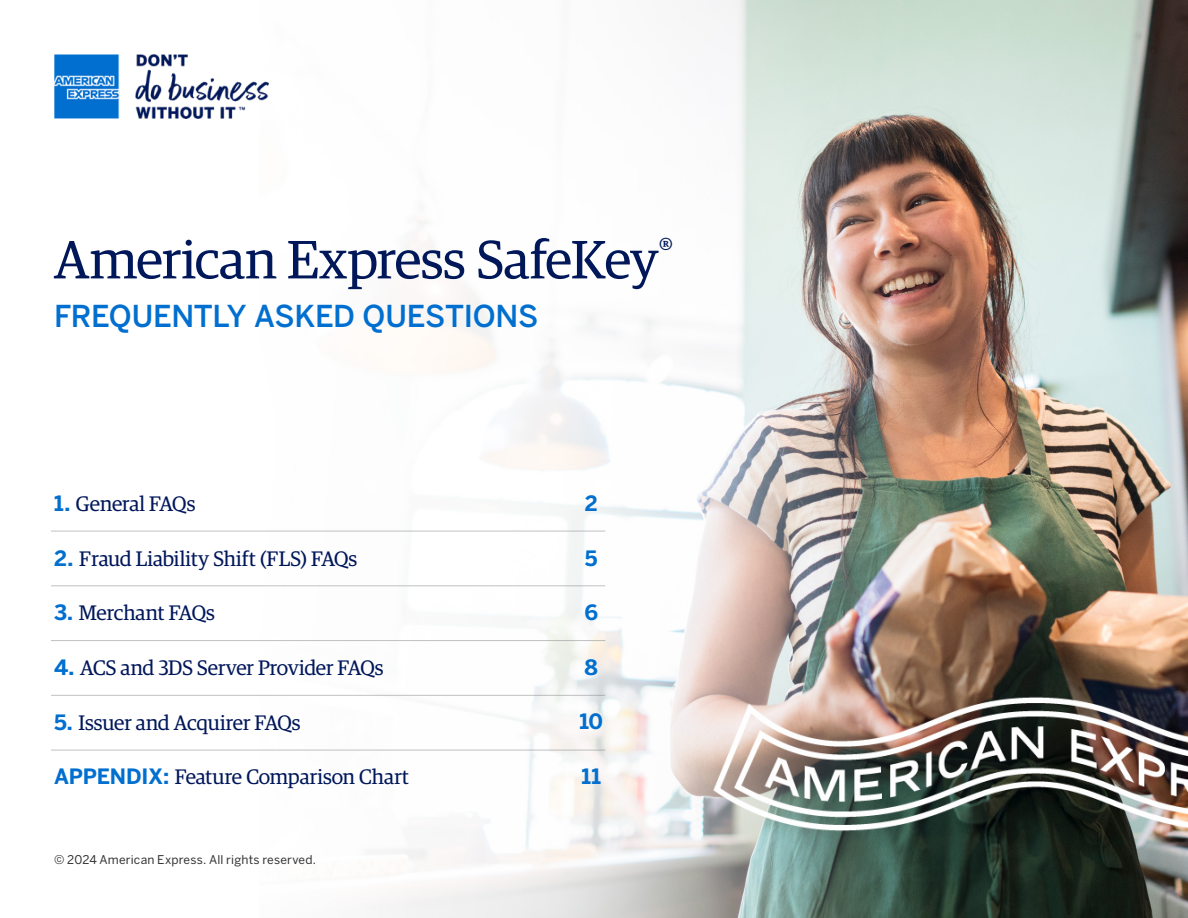
<style>
.page{position:relative;width:1188px;height:918px;background:#fff}
.page>*{position:absolute;margin:0;border:0;box-sizing:border-box;transform-origin:0 0}
.t1{font:54px "Guardian Egyp";letter-spacing:-.01em;color:#00175a}
.t2{font:500 30px "Benton Sans";letter-spacing:-.01em;color:#006fcf}
.t3{font:21px "Guardian Egyp";letter-spacing:-.005em;color:#00175a}
.t4{font:700 21px "Benton Sans";color:#006fcf}
.t5{font:12px "Benton Sans";letter-spacing:.015em;color:#333}
.s1{font-family:"Benton Sans";font-weight:700;color:#006fcf}
</style>
<div class="page">
<img style="left:259px;top:0;width:929px;height:918px">
<img style="left:634px;top:636px;width:554px;height:257px">
<img style="left:54px;top:54px;width:215px;height:65px">
<hr style="left:51px;top:531px;width:554px;height:1px;background:#808285">
<hr style="left:51px;top:585px;width:554px;height:1px;background:#808285">
<hr style="left:51px;top:640px;width:554px;height:1px;background:#808285">
<hr style="left:51px;top:695px;width:554px;height:1px;background:#808285">
<hr style="left:51px;top:750px;width:554px;height:1px;background:#808285">
<h1 class="t1" style="left:54px;top:223px;width:620px">American Express SafeKey<sup>®</sup></h1>
<h2 class="t2" style="left:54px;top:298px;width:486px">FREQUENTLY ASKED QUESTIONS</h2>
<p class="t3" style="left:54px;top:489px;width:143px"><span class="s1">1.</span> General FAQs</p>
<p class="t3" style="left:54px;top:544px;width:305px"><span class="s1">2.</span> Fraud Liability Shift (FLS) FAQs</p>
<p class="t3" style="left:54px;top:599px;width:162px"><span class="s1">3.</span> Merchant FAQs</p>
<p class="t3" style="left:54px;top:653px;width:331px"><span class="s1">4.</span> ACS and 3DS Server Provider FAQs</p>
<p class="t3" style="left:54px;top:708px;width:248px"><span class="s1">5.</span> Issuer and Acquirer FAQs</p>
<p class="t3" style="left:54px;top:762px;width:357px"><span class="s1">APPENDIX:</span> Feature Comparison Chart</p>
<p class="t5" style="left:54px;top:853px;width:264px">© 2024 American Express. All rights reserved.</p>
<p class="t4" style="left:585px;top:490px;width:14px">2</p>
<p class="t4" style="left:585px;top:545px;width:14px">5</p>
<p class="t4" style="left:584px;top:599px;width:15px">6</p>
<p class="t4" style="left:585px;top:654px;width:15px">8</p>
<p class="t4" style="left:579px;top:709px;width:25px">10</p>
<p class="t4" style="left:582px;top:763px;width:21px">11</p>
</div>
